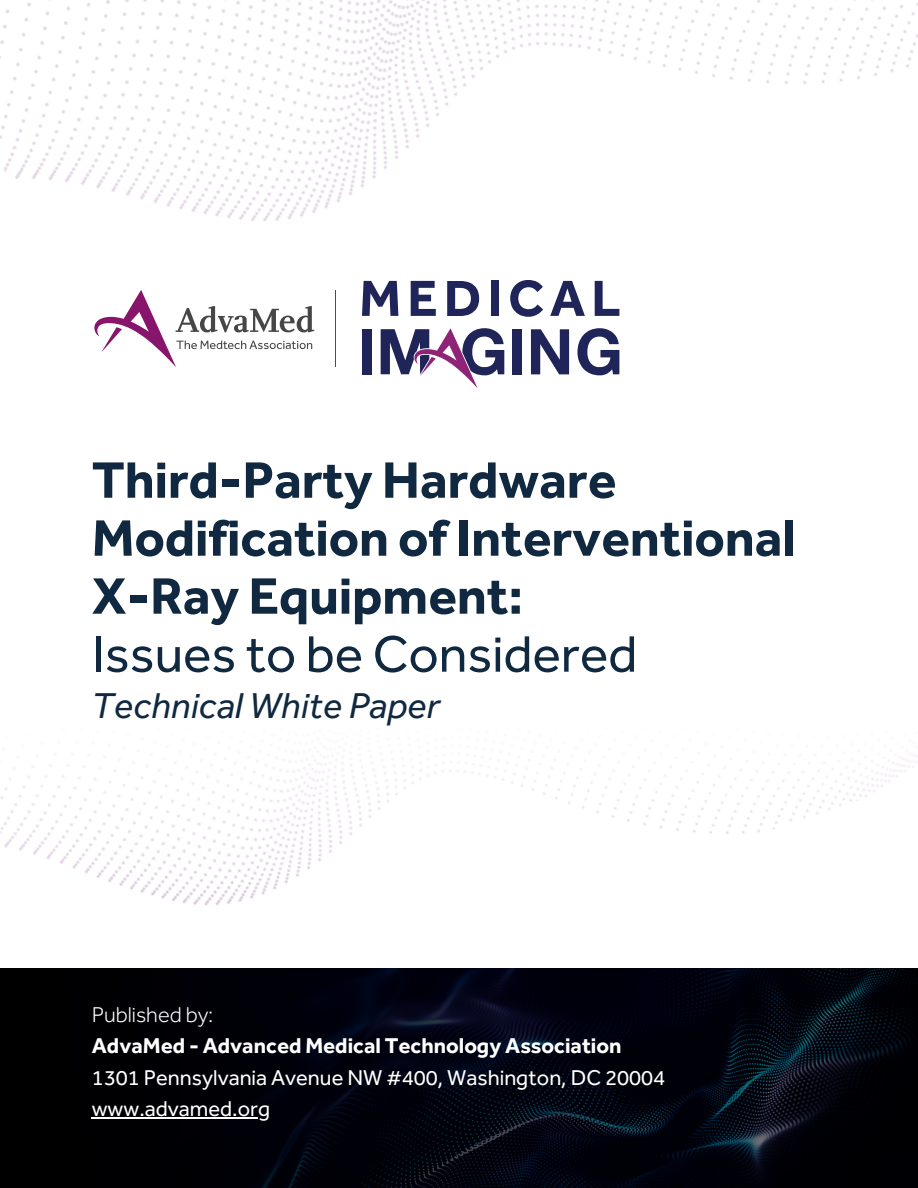
<style>
.page{position:relative;width:918px;height:1188px;background:#fff}
.page>*{position:absolute;margin:0;border:0;box-sizing:border-box;transform-origin:0 0}
.t1{font:700 52.95px/58.1px "Effra Trial";color:#102941}
.t2{font:italic 36.9px "Effra Trial";color:#102941}
.t3{font:22.05px "Effra Trial";color:#fff}
.t4{font:700 22.05px "Effra Trial";color:#fff}
.t5{font:300 22.05px "Effra Trial";color:#fff}
.s1{font-weight:400}
</style>
<div class="page">
<img style="left:0;top:0;width:918px;height:222px">
<hr style="left:335px;top:290px;width:1px;height:77px;background:#8f2477">
<svg style="left:362px;top:281px;width:36px;height:35px"></svg>
<svg style="left:411px;top:281px;width:25px;height:35px"></svg>
<svg style="left:447px;top:281px;width:32px;height:35px"></svg>
<div style="left:491px;top:281px;width:8px;height:35px;background:#1f2459"></div>
<svg style="left:510px;top:280px;width:33px;height:37px"></svg>
<svg style="left:550px;top:281px;width:35px;height:35px"></svg>
<svg style="left:595px;top:281px;width:24px;height:35px"></svg>
<div style="left:362px;top:329px;width:10px;height:45px;background:#1f2459"></div>
<div style="left:512px;top:329px;width:10px;height:45px;background:#1f2459"></div>
<svg style="left:531px;top:329px;width:38px;height:45px"></svg>
<svg style="left:577px;top:328px;width:42px;height:47px"></svg>
<svg style="left:381px;top:328px;width:123px;height:60px"></svg>
<svg style="left:94px;top:290px;width:220px;height:77px"></svg>
<svg style="left:718px;top:968px;width:200px;height:220px;background:#020810"></svg>
<svg style="left:0;top:968px;width:718px;height:220px;background:#00020b"></svg>
<hr style="left:92px;top:1117px;width:53px;height:2px;background:#fff">
<hr style="left:145px;top:1117px;width:125px;height:2px;background:#fff">
<p class="t1" style="left:92px;top:451px;width:705px">Third-Party Hardware<br>Modification of Interventional<br>X-Ray Equipment:<br><span class="s1">Issues to be Considered</span></p>
<p class="t2" style="left:92px;top:683px;width:350px">Technical White Paper</p>
<h1 class="t5" style="left:92px;top:1001px;width:123px">Published by:</h1>
<h2 class="t4" style="left:92px;top:1033px;width:531px">AdvaMed - Advanced Medical Technology Association</h2>
<p class="t3" style="left:92px;top:1064px;width:575px">1301 Pennsylvania Avenue NW #400, Washington, DC 20004</p>
<p class="t3" style="left:92px;top:1096px;width:180px">www.advamed.org</p>
</div>
